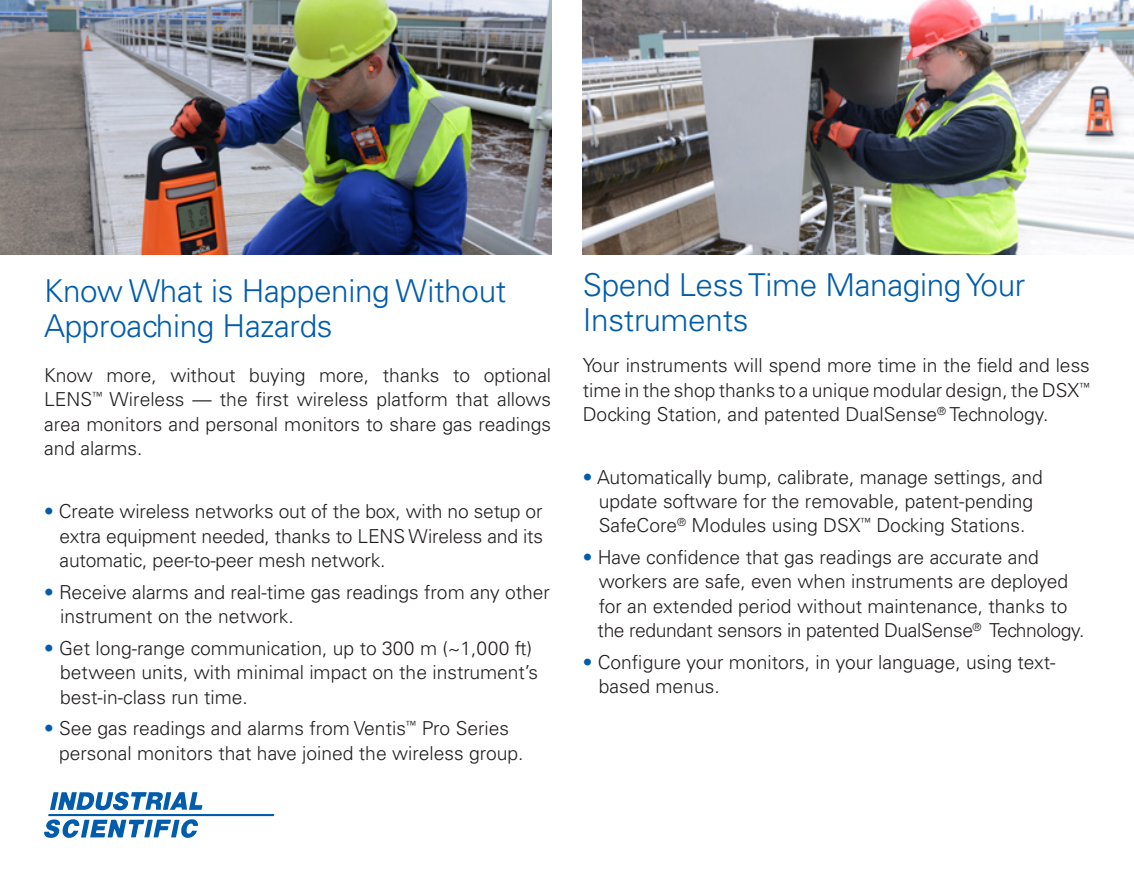
<style>
.page{position:relative;width:1134px;height:882px;background:#fff}
.page>*{position:absolute;margin:0;border:0;box-sizing:border-box;transform-origin:0 0}
.t1{font:300 31.5px/35px "Univers LT Std";letter-spacing:-.01em;color:#015dab}
.t2{font:300 19.25px/24.5px "Univers LT Std";color:#231f20;text-align:justify}
.t3{font:300 19.25px/24.5px "Univers LT Std";letter-spacing:-.02em;color:#231f20}
.s1{color:#015dab}
</style>
<div class="page">
<img style="left:583px;top:0;width:551px;height:254px">
<svg style="left:50px;top:792px;width:153px;height:18px"></svg>
<hr style="left:48px;top:814px;width:226px;height:2px;background:#015dab">
<svg style="left:44px;top:819px;width:154px;height:19px"></svg>
<img style="left:0;top:0;width:551px;height:254px">
<p class="t1" style="left:44px;top:273px;width:464px">Know What is Happening Without<br>Approaching Hazards</p>
<p class="t2" style="left:44px;top:363px;width:509px">Know more, without buying more, thanks to optional LENS<sup>™</sup> Wireless — the first wireless platform that allows area monitors and personal monitors to share gas readings and alarms.</p>
<p class="t2" style="left:60px;top:499px;width:485px;text-indent:-15px"><span class="s1">•</span> Create wireless networks out of the box, with no setup or extra equipment needed, thanks to LENS Wireless and its automatic, peer-to-peer mesh network.</p>
<p class="t2" style="left:44px;top:580px;width:507px"><span class="s1">•</span> Receive alarms and real-time gas readings from any other</p>
<p class="t2" style="left:60px;top:604px;width:235px">instrument on the network.</p>
<p class="t2" style="left:60px;top:636px;width:479px;text-indent:-16px"><span class="s1">•</span> Get long-range communication, up to 300 m (~1,000 ft) between units, with minimal impact on the instrument’s</p>
<p class="t2" style="left:60px;top:685px;width:189px">best-in-class run time.</p>
<p class="t2" style="left:59px;top:716px;width:466px;text-indent:-15px"><span class="s1">•</span> See gas readings and alarms from Ventis<sup>™</sup> Pro Series personal monitors that have joined the wireless group.</p>
<p class="t1" style="left:583px;top:267px;width:444px">Spend Less Time Managing Your<br>Instruments</p>
<p class="t2" style="left:583px;top:353px;width:509px">Your instruments will spend more time in the field and less time in the shop thanks to a unique modular design, the DSX<sup>™ </sup>Docking Station, and patented DualSense<sup>®</sup> Technology.</p>
<p class="t2" style="left:583px;top:466px;width:462px;line-height:23.8px;text-align:center"><span class="s1">•</span> Automatically bump, calibrate, manage settings, and update software for the removable, patent-pending<br>SafeCore<sup>®</sup> Modules using DSX<sup>™</sup> Docking Stations.</p>
<p class="t2" style="left:583px;top:544px;width:458px"><span class="s1">•</span> Have confidence that gas readings are accurate and</p>
<p class="t2" style="left:599px;top:569px;width:471px">workers are safe, even when instruments are deployed</p>
<p class="t3" style="left:598px;top:593px;width:488px">for an extended period without maintenance, thanks to the redundant sensors in patented DualSense<sup>®</sup> Technology.</p>
<p class="t2" style="left:599px;top:649px;width:458px;text-indent:-16px"><span class="s1">•</span> Configure your monitors, in your language, using text&shy;based menus.</p>
</div>
